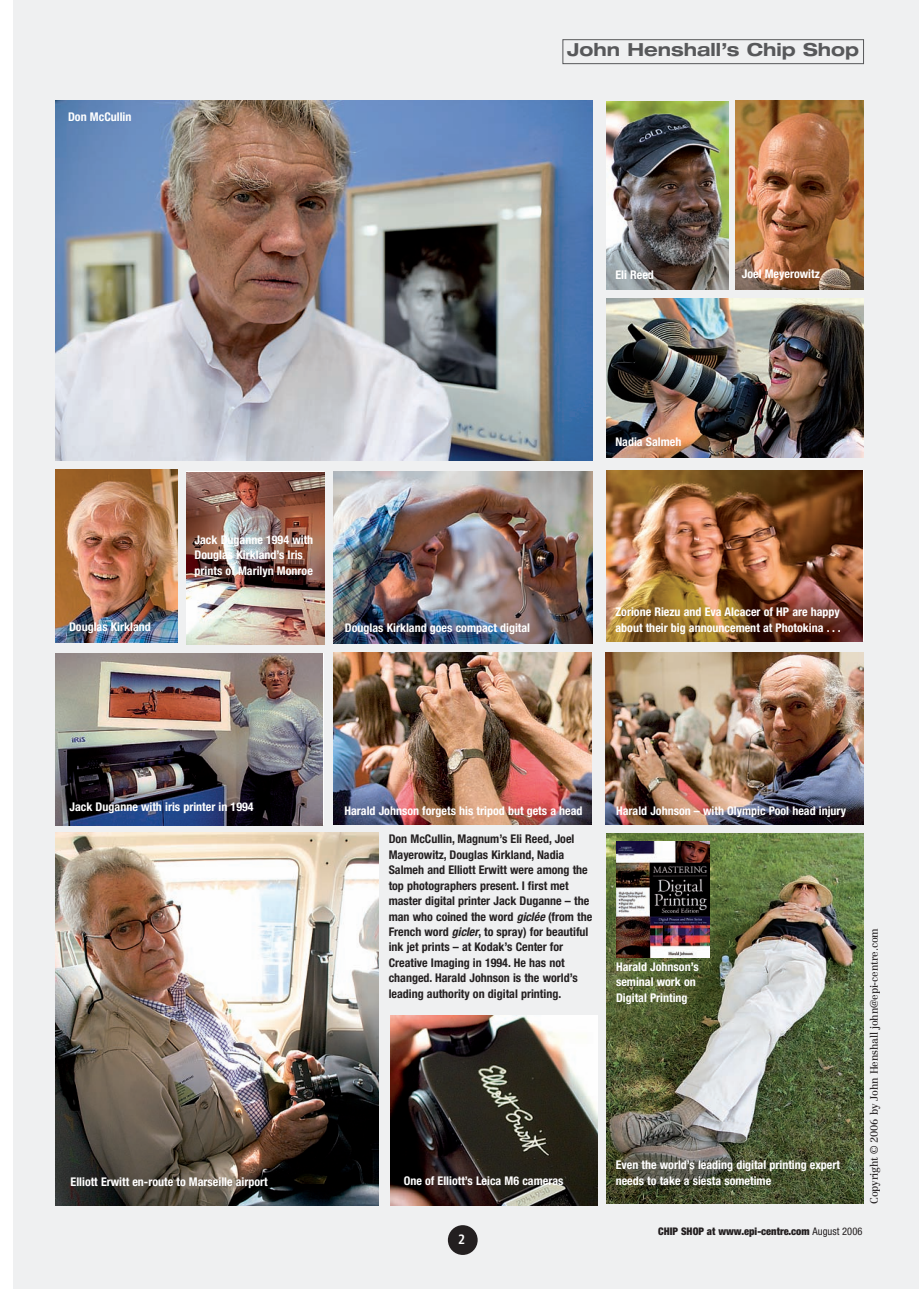
<style>
.page{position:relative;width:919px;height:1289px;background:#fff}
.page>*{position:absolute;margin:0;border:0;box-sizing:border-box;transform-origin:0 0}
.t1{font:700 expanded 18px "Helvetica Neue";color:#57585a}
.t2{font:700 condensed 13.5px "Frutiger";color:#fff}
.t3{font:700 condensed 12px/15.5px "Helvetica Neue";color:#fff}
.t4{font:700 condensed 12px/15.5px "Helvetica Neue";color:#231f20}
.t5{font:10.5px "Centennial";letter-spacing:-.02em;color:#231f20}
.t6{font:900 condensed 10.5px "Helvetica Neue";color:#231f20}
.s1{font-style:italic}
.s2{font-weight:400}
</style>
<div class="page">
<div style="left:13px;top:0;width:905px;height:1288px;background:#eff0f1"></div>
<div style="left:562px;top:40px;width:301px;height:24px;border:1px solid #57585a"></div>
<div style="left:448px;top:1225px;width:29px;height:29px;background:#231f20;border-radius:50%"></div>
<img style="left:56px;top:832px;width:322px;height:373px">
<img style="left:390px;top:1015px;width:207px;height:190px">
<img style="left:56px;top:100px;width:536px;height:360px">
<img style="left:606px;top:101px;width:122px;height:188px">
<img style="left:55px;top:470px;width:123px;height:172px">
<img style="left:334px;top:472px;width:258px;height:171px">
<img style="left:333px;top:652px;width:258px;height:172px">
<img style="left:605px;top:652px;width:258px;height:172px">
<img style="left:55px;top:653px;width:267px;height:172px">
<img style="left:186px;top:472px;width:138px;height:172px">
<img style="left:607px;top:833px;width:256px;height:370px">
<img style="left:735px;top:100px;width:128px;height:189px">
<img style="left:606px;top:298px;width:257px;height:160px">
<img style="left:606px;top:470px;width:256px;height:171px">
<img style="left:616px;top:841px;width:93px;height:116px">
<p class="t3" style="left:68px;top:110px;width:65px">Don McCullin</p>
<h1 class="t1" style="left:567px;top:43px;width:293px">John Henshall’s Chip Shop</h1>
<p class="t3" style="left:615px;top:267px;width:40px">Eli Reed</p>
<p class="t3" style="left:741px;top:267px;width:79px">Joel Meyerowitz</p>
<p class="t3" style="left:69px;top:620px;width:83px">Douglas Kirkland</p>
<p class="t3" style="left:195px;top:533px;width:120px">Jack Duganne 1994 with<br>Douglas Kirkland’s Iris prints of Marilyn Monroe</p>
<p class="t3" style="left:345px;top:621px;width:187px">Douglas Kirkland goes compact digital</p>
<p class="t3" style="left:615px;top:434px;width:68px">Nadia Salmeh</p>
<p class="t3" style="left:615px;top:605px;width:227px">Zorione Riezu and Eva Alcacer of HP are happy about their big announcement at Photokina . . .</p>
<p class="t3" style="left:70px;top:800px;width:185px">Jack Duganne with iris printer in 1994</p>
<p class="t3" style="left:344px;top:804px;width:240px">Harald Johnson forgets his tripod but gets a head</p>
<p class="t3" style="left:616px;top:804px;width:231px">Harald Johnson – with Olympic Pool head injury</p>
<p class="t4" style="left:388px;top:832px;width:205px">Don McCullin, Magnum’s Eli Reed, Joel Mayerowitz, Douglas Kirkland, Nadia Salmeh and Elliott Erwitt were among the top photographers present. I first met master digital printer Jack Duganne – the man who coined the word <span class="s1">giclée</span> (from the French word <span class="s1">gicler</span>, to spray) for beautiful ink jet prints – at Kodak’s Center for Creative Imaging in 1994. He has not changed. Harald Johnson is the world’s leading authority on digital printing.</p>
<p class="t3" style="left:616px;top:959px;width:84px">Harald Johnson’s seminal work on<br>Digital Printing</p>
<p class="t3" style="left:71px;top:1174px;width:199px">Elliott Erwitt en-route to Marseille airport</p>
<p class="t3" style="left:403px;top:1173px;width:161px">One of Elliott’s Leica M6 cameras</p>
<p class="t3" style="left:615px;top:1158px;width:226px">Even the world’s leading digital printing expert needs to take a siesta sometime</p>
<p class="t5" style="left:869px;top:1203px;width:277px;rotate:-90deg">Copyright © 2006 by John Henshall john@epi-centre.com</p>
<p class="t2" style="left:458px;top:1234px;width:9px">2</p>
<p class="t6" style="left:658px;top:1227px;width:206px">CHIP SHOP at www.epi-centre.com <span class="s2">August 2006</span></p>
</div>
